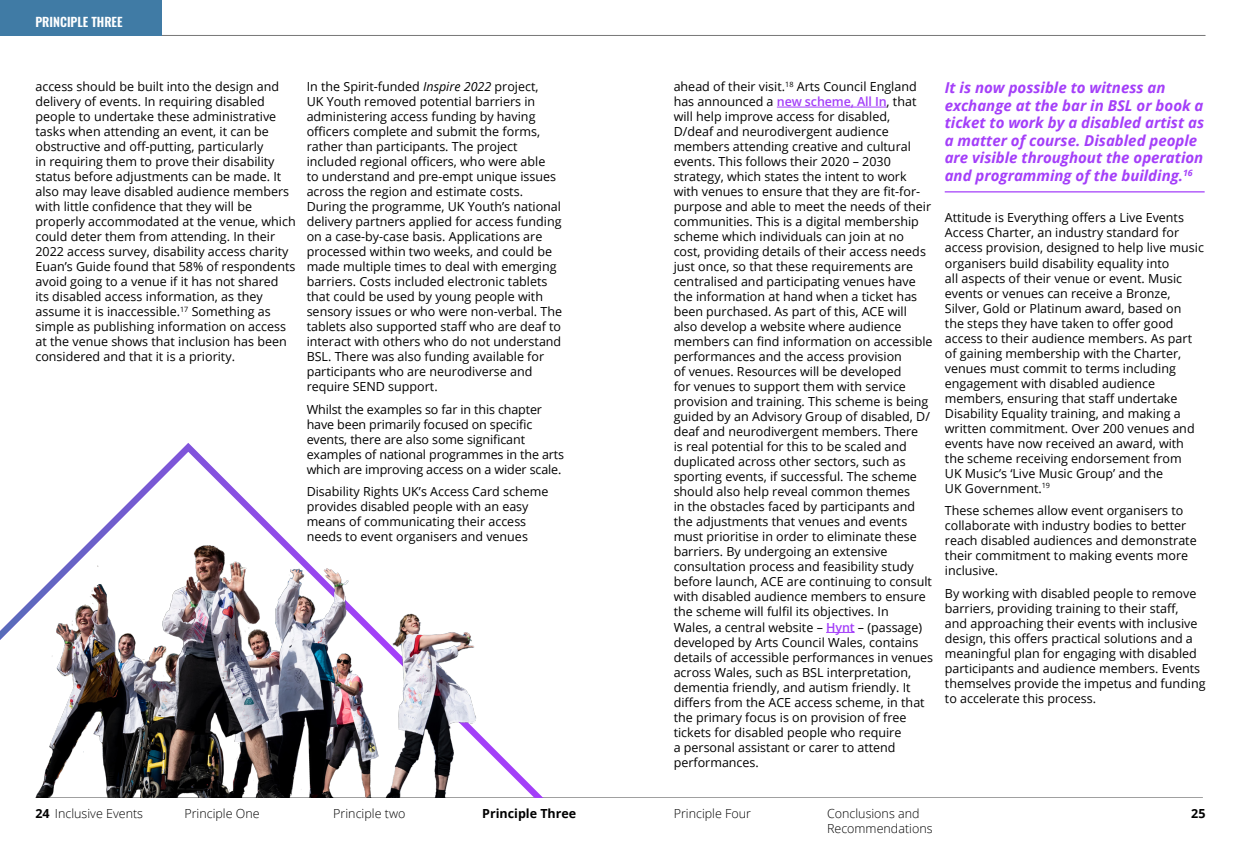
<style>
.page{position:relative;width:1241px;height:851px;background:#fff}
.page>*{position:absolute;margin:0;border:0;box-sizing:border-box;transform-origin:0 0}
.t1{font:italic 700 15px/17.5px "Open Sans";color:#a43ff9}
.t2{font:12.5px/15px "Open Sans";color:#000}
.t3{font:300 12.5px "Open Sans";color:#000}
.t4{font:700 12.5px "Open Sans";color:#000}
.t5{font:600 12.5px "Oswald";color:#fff}
.s1{font-style:italic}
.s2{font-weight:600;color:#a43ff9}
.s3{font-weight:700}
</style>
<div class="page">
<hr style="left:35px;top:797px;width:1167px;height:1px;background:#767676">
<svg style="left:144px;top:443px;width:445px;height:355px"></svg>
<img style="left:0;top:487px;width:527px;height:311px">
<hr style="left:0;top:35px;width:1205px;height:1px;background:#767676">
<div style="left:0;top:0;width:161px;height:36px;background:#407ba5"></div>
<hr style="left:776px;top:107px;width:110px;height:1px;background:#a43ff9">
<svg style="left:826px;top:632px;width:28px;height:1px"></svg>
<hr style="left:944px;top:191px;width:260px;height:1px;background:#a43ff9">
<p class="t5" style="left:35px;top:10px;width:89px">PRINCIPLE THREE</p>
<p class="t2" style="left:35px;top:79px;width:262px">access should be built into the design and delivery of events. In requiring disabled people to undertake these administrative tasks when attending an event, it can be obstructive and off-putting, particularly<br>in requiring them to prove their disability status before adjustments can be made. It also may leave disabled audience members with little confidence that they will be properly accommodated at the venue, which could deter them from attending. In their 2022 access survey, disability access charity Euan’s Guide found that 58% of respondents avoid going to a venue if it has not shared<br>its disabled access information, as they assume it is inaccessible.<sup>17</sup> Something as simple as publishing information on access at the venue shows that inclusion has been considered and that it is a priority.</p>
<p class="t2" style="left:306px;top:79px;width:257px">In the Spirit-funded <span class="s1">Inspire 2022</span> project,<br>UK Youth removed potential barriers in administering access funding by having officers complete and submit the forms, rather than participants. The project included regional officers, who were able<br>to understand and pre-empt unique issues across the region and estimate costs.<br>During the programme, UK Youth’s national delivery partners applied for access funding on a case-by-case basis. Applications are processed within two weeks, and could be made multiple times to deal with emerging barriers. Costs included electronic tablets that could be used by young people with sensory issues or who were non-verbal. The tablets also supported staff who are deaf to interact with others who do not understand BSL. There was also funding available for participants who are neurodiverse and require SEND support.</p>
<p class="t2" style="left:306px;top:401px;width:259px">Whilst the examples so far in this chapter have been primarily focused on specific events, there are also some significant examples of national programmes in the arts which are improving access on a wider scale.</p>
<p class="t2" style="left:306px;top:484px;width:243px">Disability Rights UK’s Access Card scheme provides disabled people with an easy means of communicating their access needs to event organisers and venues</p>
<p class="t2" style="left:673px;top:79px;width:261px">ahead of their visit.<sup>18</sup> Arts Council England has announced a <span class="s2">new scheme, All In</span>, that will help improve access for disabled,<br>D/deaf and neurodivergent audience members attending creative and cultural events. This follows their 2020 – 2030 strategy, which states the intent to work with venues to ensure that they are fit-for&shy;purpose and able to meet the needs of their communities. This is a digital membership scheme which individuals can join at no cost, providing details of their access needs just once, so that these requirements are centralised and participating venues have the information at hand when a ticket has been purchased. As part of this, ACE will also develop a website where audience members can find information on accessible performances and the access provision<br>of venues. Resources will be developed<br>for venues to support them with service provision and training. This scheme is being guided by an Advisory Group of disabled, D/ deaf and neurodivergent members. There<br>is real potential for this to be scaled and duplicated across other sectors, such as sporting events, if successful. The scheme should also help reveal common themes<br>in the obstacles faced by participants and the adjustments that venues and events must prioritise in order to eliminate these barriers. By undergoing an extensive consultation process and feasibility study before launch, ACE are continuing to consult with disabled audience members to ensure the scheme will fulfil its objectives. In<br>Wales, a central website – <span class="s2">Hynt</span> – (passage) developed by Arts Council Wales, contains details of accessible performances in venues across Wales, such as BSL interpretation, dementia friendly, and autism friendly. It differs from the ACE access scheme, in that the primary focus is on provision of free tickets for disabled people who require<br>a personal assistant or carer to attend performances.</p>
<p class="t1" style="left:944px;top:78px;width:261px">It is now possible to witness an exchange at the bar in BSL or book a ticket to work by a disabled artist as a matter of course. Disabled people are visible throughout the operation and programming of the building.<sup>16</sup></p>
<p class="t2" style="left:944px;top:210px;width:260px">Attitude is Everything offers a Live Events Access Charter, an industry standard for access provision, designed to help live music organisers build disability equality into<br>all aspects of their venue or event. Music events or venues can receive a Bronze, Silver, Gold or Platinum award, based on<br>the steps they have taken to offer good access to their audience members. As part of gaining membership with the Charter, venues must commit to terms including engagement with disabled audience members, ensuring that staff undertake Disability Equality training, and making a written commitment. Over 200 venues and events have now received an award, with the scheme receiving endorsement from<br>UK Music’s ‘Live Music Group’ and the<br>UK Government.<sup>19</sup></p>
<p class="t2" style="left:944px;top:502px;width:253px">These schemes allow event organisers to collaborate with industry bodies to better reach disabled audiences and demonstrate their commitment to making events more inclusive.</p>
<p class="t2" style="left:944px;top:585px;width:262px">By working with disabled people to remove barriers, providing training to their staff,<br>and approaching their events with inclusive design, this offers practical solutions and a meaningful plan for engaging with disabled participants and audience members. Events themselves provide the impetus and funding to accelerate this process.</p>
<p class="t3" style="left:35px;top:804px;width:109px"><span class="s3">24</span> Inclusive Events</p>
<p class="t3" style="left:184px;top:804px;width:77px">Principle One</p>
<p class="t3" style="left:333px;top:804px;width:74px">Principle two</p>
<p class="t4" style="left:482px;top:804px;width:96px">Principle Three</p>
<p class="t3" style="left:673px;top:804px;width:79px">Principle Four</p>
<p class="t3" style="left:826px;top:804px;width:94px">Conclusions and</p>
<p class="t4" style="left:1190px;top:804px;width:16px">25</p>
<p class="t3" style="left:826px;top:819px;width:107px">Recommendations</p>
</div>
